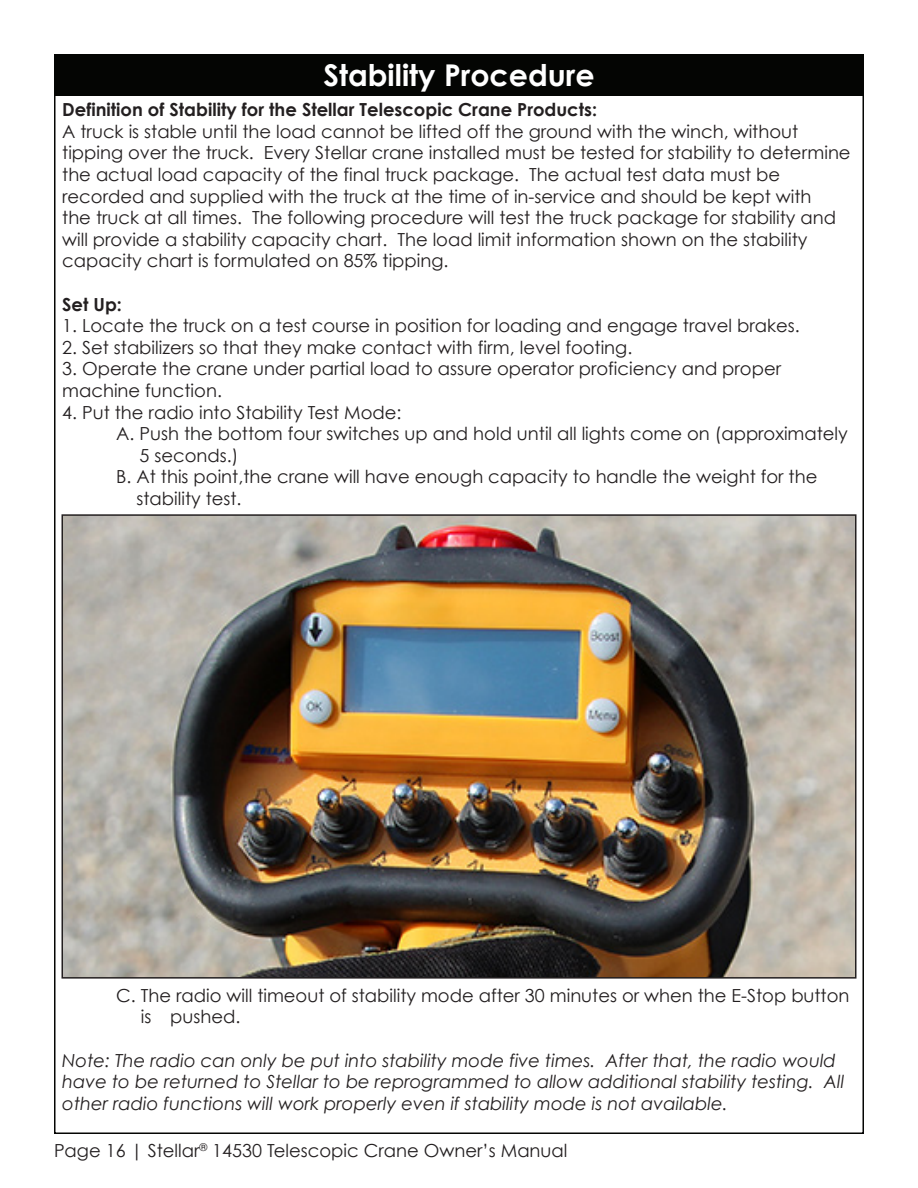
<style>
.page{position:relative;width:918px;height:1188px;background:#fff}
.page>*{position:absolute;margin:0;border:0;box-sizing:border-box;transform-origin:0 0}
.TOC_Page_Heading_Whi{font:700 30px "Century Gothic";color:#fff}
.Paragraph_Style_1{font:18px/21.6px "Century Gothic";color:#231f20}
.Paragraph_Style_1-2{font:italic 18px/21.6px "Century Gothic";color:#231f20}
.Paragraph_Style_1-3{font:700 18px "Century Gothic";color:#231f20}
</style>
<div class="page">
<div style="left:54px;top:54px;width:810px;height:40px;background:#040503"></div>
<img style="left:65px;top:517px;width:788px;height:459px">
<div style="left:62px;top:514px;width:794px;height:465px;border:2px solid #231f20"></div>
<p class="TOC_Page_Heading_Whi" style="left:323px;top:56px;width:273px">Stability Procedure</p>
<p class="Paragraph_Style_1-3" style="left:62px;top:98px;width:536px">Definition of Stability for the Stellar Telescopic Crane Products:</p>
<p class="Paragraph_Style_1" style="left:62px;top:120px;width:790px">A truck is stable until the load cannot be lifted off the ground with the winch, without tipping over the truck. Every Stellar crane installed must be tested for stability to determine the actual load capacity of the final truck package. The actual test data must be recorded and supplied with the truck at the time of in-service and should be kept with<br>the truck at all times. The following procedure will test the truck package for stability and will provide a stability capacity chart. The load limit information shown on the stability capacity chart is formulated on 85% tipping.</p>
<p class="Paragraph_Style_1-3" style="left:62px;top:293px;width:61px">Set Up:</p>
<p class="Paragraph_Style_1" style="left:62px;top:315px;width:739px">1. Locate the truck on a test course in position for loading and engage travel brakes.</p>
<p class="Paragraph_Style_1" style="left:62px;top:336px;width:572px">2. Set stabilizers so that they make contact with firm, level footing.</p>
<p class="Paragraph_Style_1" style="left:62px;top:358px;width:720px">3. Operate the crane under partial load to assure operator proficiency and proper machine function.</p>
<p class="Paragraph_Style_1" style="left:62px;top:401px;width:341px">4. Put the radio into Stability Test Mode:</p>
<p class="Paragraph_Style_1" style="left:140px;top:423px;width:710px;text-indent:-23px">A. Push the bottom four switches up and hold until all lights come on (approximately<br>5 seconds.)</p>
<p class="Paragraph_Style_1" style="left:137px;top:466px;width:682px;text-indent:-20px">B. At this point,the crane will have enough capacity to handle the weight for the stability test.</p>
<p class="Paragraph_Style_1" style="left:141px;top:984px;width:710px;text-indent:-25px">C. The radio will timeout of stability mode after 30 minutes or when the E-Stop button is pushed.</p>
<p class="Paragraph_Style_1-2" style="left:62px;top:1049px;width:784px">Note: The radio can only be put into stability mode five times. After that, the radio would have to be returned to Stellar to be reprogrammed to allow additional stability testing. All other radio functions will work properly even if stability mode is not available.</p>
<p class="Paragraph_Style_1" style="left:54px;top:1140px;width:515px">Page 16 | Stellar<sup>®</sup> 14530 Telescopic Crane Owner’s Manual</p>
</div>
